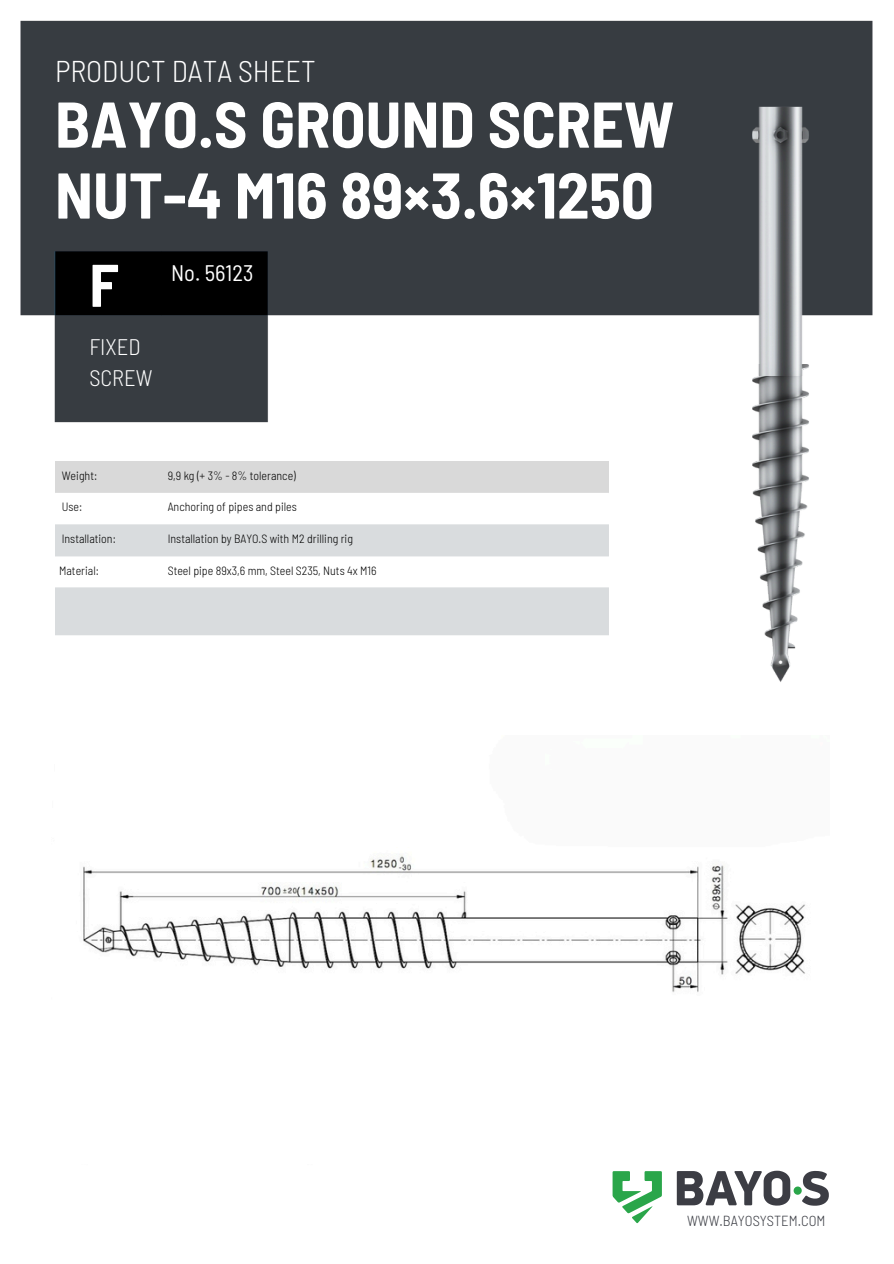
<style>
.page{position:relative;width:894px;height:1264px;background:#fff}
.page>*{position:absolute;margin:0;border:0;box-sizing:border-box;transform-origin:0 0}
.t1{font:700 semi-condensed 64.5px/70.8px "Barlow";color:#fff}
.t2{font:700 semi-condensed 60px "Barlow";color:#fff}
.t3{font:300 semi-condensed 30px "Barlow";color:#fff}
.t4{font:300 semi-condensed 22.5px/30.3px "Barlow";color:#fff}
.t5{font:semi-condensed 22.5px "Barlow";color:#fff}
.t6{font:300 semi-condensed 14.55px "Barlow";color:#3b3d44}
.t7{font:300 semi-condensed 12px "Barlow";color:#000}
</style>
<div class="page">
<div style="left:55px;top:461px;width:553px;height:32px;background:#d9d9d9"></div>
<svg style="left:55px;top:635px;width:553px;height:1px"></svg>
<svg style="left:55px;top:524px;width:553px;height:111px;fill:#d9dcde"></svg>
<img style="left:20px;top:20px;width:614px;height:403px">
<img style="left:752px;top:376px;width:57px;height:306px">
<svg style="left:612px;top:1171px;width:49px;height:52px"></svg>
<div style="left:793px;top:1186px;width:8px;height:8px;background:#2aa64a;border-radius:50%"></div>
<svg style="left:676px;top:1170px;width:114px;height:35px"></svg>
<svg style="left:801px;top:1170px;width:27px;height:35px"></svg>
<img style="left:634px;top:20px;width:239px;height:356px">
<img style="left:83px;top:855px;width:722px;height:138px">
<p class="t3" style="left:55px;top:52px;width:262px">PRODUCT DATA SHEET</p>
<p class="t1" style="left:55px;top:86px;width:620px">BAYO.S GROUND SCREW<br>NUT-4 M16 89×3.6×1250</p>
<p class="t2" style="left:89px;top:247px;width:31px">F</p>
<p class="t4" style="left:89px;top:331px;width:65px">FIXED<br>SCREW</p>
<p class="t5" style="left:171px;top:259px;width:84px">No. 56123</p>
<p class="t7" style="left:62px;top:467px;width:37px">Weight:</p>
<h1 class="t7" style="left:62px;top:499px;width:22px">Use:</h1>
<h2 class="t7" style="left:62px;top:530px;width:56px">Installation:</h2>
<p class="t7" style="left:59px;top:563px;width:41px">Material:</p>
<h3 class="t7" style="left:168px;top:467px;width:130px">9,9 kg (+ 3% - 8% tolerance)</h3>
<p class="t7" style="left:168px;top:499px;width:130px">Anchoring of pipes and piles</p>
<p class="t7" style="left:168px;top:530px;width:187px">Installation by BAYO.S with M2 drilling rig</p>
<p class="t7" style="left:168px;top:563px;width:210px">Steel pipe 89x3,6 mm, Steel S235, Nuts 4x M16</p>
<p class="t6" style="left:687px;top:1210px;width:140px">WWW.BAYOSYSTEM.COM</p>
</div>
